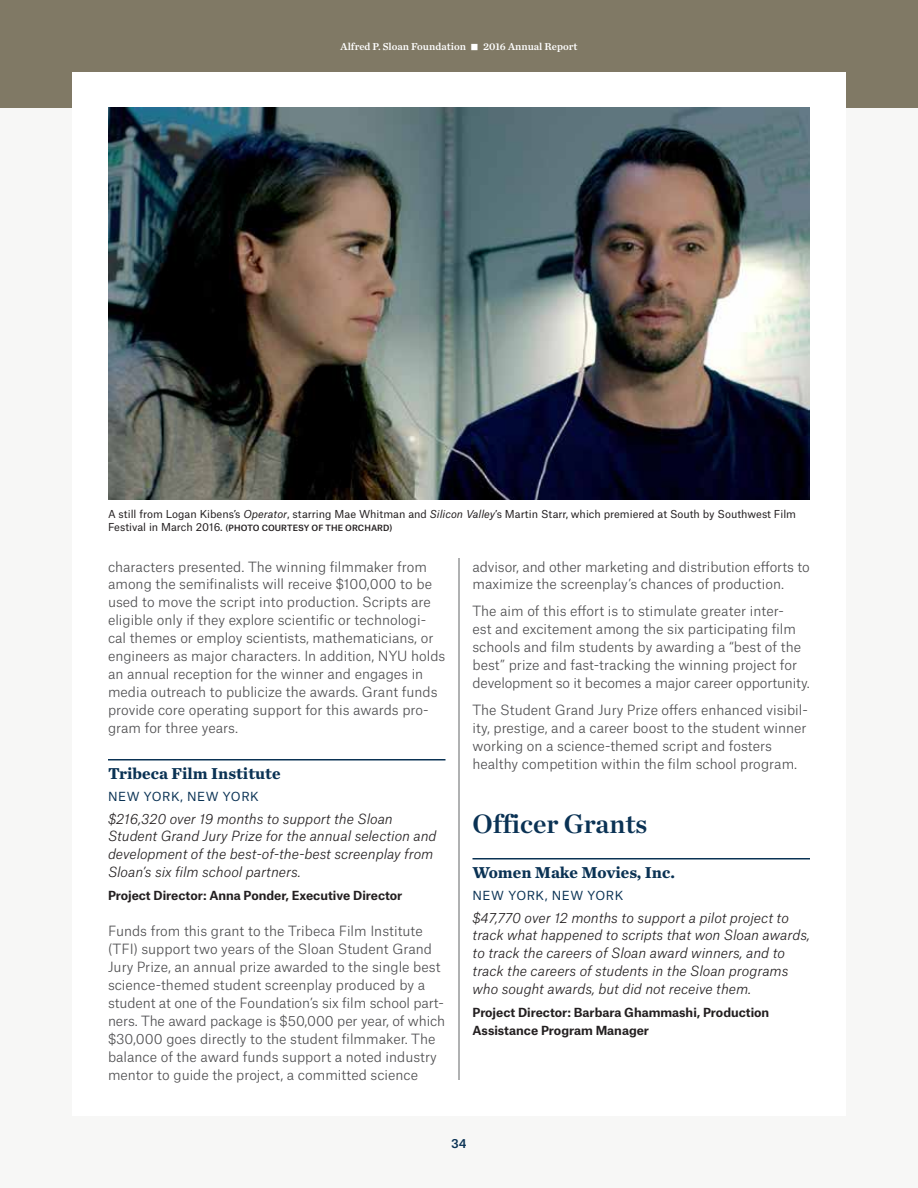
<style>
.page{position:relative;width:918px;height:1188px;background:#f7f7f6}
.page>*{position:absolute;margin:0;border:0;box-sizing:border-box;transform-origin:0 0}
.t1{font:600 27px "Chronicle Deck";color:#0a3254}
.t2{font:700 16.5px "Chronicle Text G1";color:#0a3254}
.t3{font:300 13.5px/18px "Atlas Grotesk";color:#4d4d4f}
.t4{font:italic 300 13.5px/18px "Atlas Grotesk";color:#231f20}
.t5{font:700 12px/18px "Atlas Grotesk";color:#231f20}
.t6{font:12px "Atlas Grotesk";letter-spacing:.045em;color:#0a3254}
.t7{font:500 12px "Atlas Grotesk";color:#0a3254}
.t8{font:10.5px "Atlas Grotesk";color:#231f20}
.t9{font:10.5px "Chronicle Text G1 Semi";color:#fff}
.t10{font:500 8.25px "Atlas Grotesk";letter-spacing:.01em;color:#231f20}
.s1{font-style:italic}
.s2{font-weight:400;font-size:10.5px}
</style>
<div class="page">
<div style="left:0;top:0;width:918px;height:108px;background:#807965"></div>
<div style="left:72px;top:72px;width:774px;height:1044px;background:#fff"></div>
<hr style="left:108px;top:759px;width:338px;height:1px;background:#0a3254">
<hr style="left:472px;top:858px;width:338px;height:2px;background:#0a3254">
<hr style="left:459px;top:558px;width:1px;height:522px;background:#636466">
<img style="left:108px;top:108px;width:702px;height:392px">
<p class="t9" style="left:341px;top:38px;width:127px">Alfred P. Sloan Foundation</p>
<p class="t9" style="left:483px;top:38px;width:96px">2016 Annual Report</p>
<p class="t8" style="left:108px;top:505px;width:690px">A still from Logan Kibens’s <span class="s1">Operator</span>, starring Mae Whitman and <span class="s1">Silicon Valley</span>’s Martin Starr, which premiered at South by Southwest Film</p>
<p class="t10" style="left:108px;top:521px;width:286px"><span class="s2">Festival in March 2016.</span> (PHOTO COURTESY OF THE ORCHARD)</p>
<p class="t3" style="left:108px;top:556px;width:339px">characters presented. The winning filmmaker from among the semifinalists will receive $100,000 to be used to move the script into production. Scripts are eligible only if they explore scientific or technologi&shy;cal themes or employ scientists, mathematicians, or engineers as major characters. In addition, NYU holds an annual reception for the winner and engages in media outreach to publicize the awards. Grant funds provide core operating support for this awards pro&shy;gram for three years.</p>
<p class="t2" style="left:108px;top:760px;width:174px">Tribeca Film Institute</p>
<p class="t6" style="left:108px;top:787px;width:152px">NEW YORK, NEW YORK</p>
<p class="t4" style="left:108px;top:808px;width:330px">$216,320 over 19 months to support the Sloan Student Grand Jury Prize for the annual selection and development of the best-of-the-best screenplay from Sloan’s six film school partners.</p>
<p class="t5" style="left:108px;top:885px;width:296px">Project Director: Anna Ponder, Executive Director</p>
<p class="t3" style="left:108px;top:921px;width:339px">Funds from this grant to the Tribeca Film Institute (TFI) support two years of the Sloan Student Grand Jury Prize, an annual prize awarded to the single best science-themed student screenplay produced by a student at one of the Foundation’s six film school part&shy;ners. The award package is $50,000 per year, of which $30,000 goes directly to the student filmmaker. The balance of the award funds support a noted industry mentor to guide the project, a committed science</p>
<p class="t3" style="left:472px;top:556px;width:339px">advisor, and other marketing and distribution efforts to maximize the screenplay’s chances of production.</p>
<p class="t3" style="left:472px;top:601px;width:339px">The aim of this effort is to stimulate greater inter-<br>est and excitement among the six participating film schools and film students by awarding a “best of the best” prize and fast-tracking the winning project for development so it becomes a major career opportunity.</p>
<p class="t3" style="left:472px;top:700px;width:337px">The Student Grand Jury Prize offers enhanced visibil&shy;ity, prestige, and a career boost to the student winner working on a science-themed script and fosters healthy competition within the film school program.</p>
<h1 class="t1" style="left:472px;top:806px;width:176px">Officer Grants</h1>
<p class="t2" style="left:472px;top:859px;width:204px">Women Make Movies, Inc.</p>
<p class="t6" style="left:473px;top:886px;width:152px">NEW YORK, NEW YORK</p>
<p class="t4" style="left:472px;top:907px;width:339px">$47,770 over 12 months to support a pilot project to track what happened to scripts that won Sloan awards, to track the careers of Sloan award winners, and to track the careers of students in the Sloan programs who sought awards, but did not receive them.</p>
<p class="t5" style="left:472px;top:1002px;width:298px">Project Director: Barbara Ghammashi, Production<br>Assistance Program Manager</p>
<p class="t7" style="left:451px;top:1133px;width:17px">34</p>
</div>
